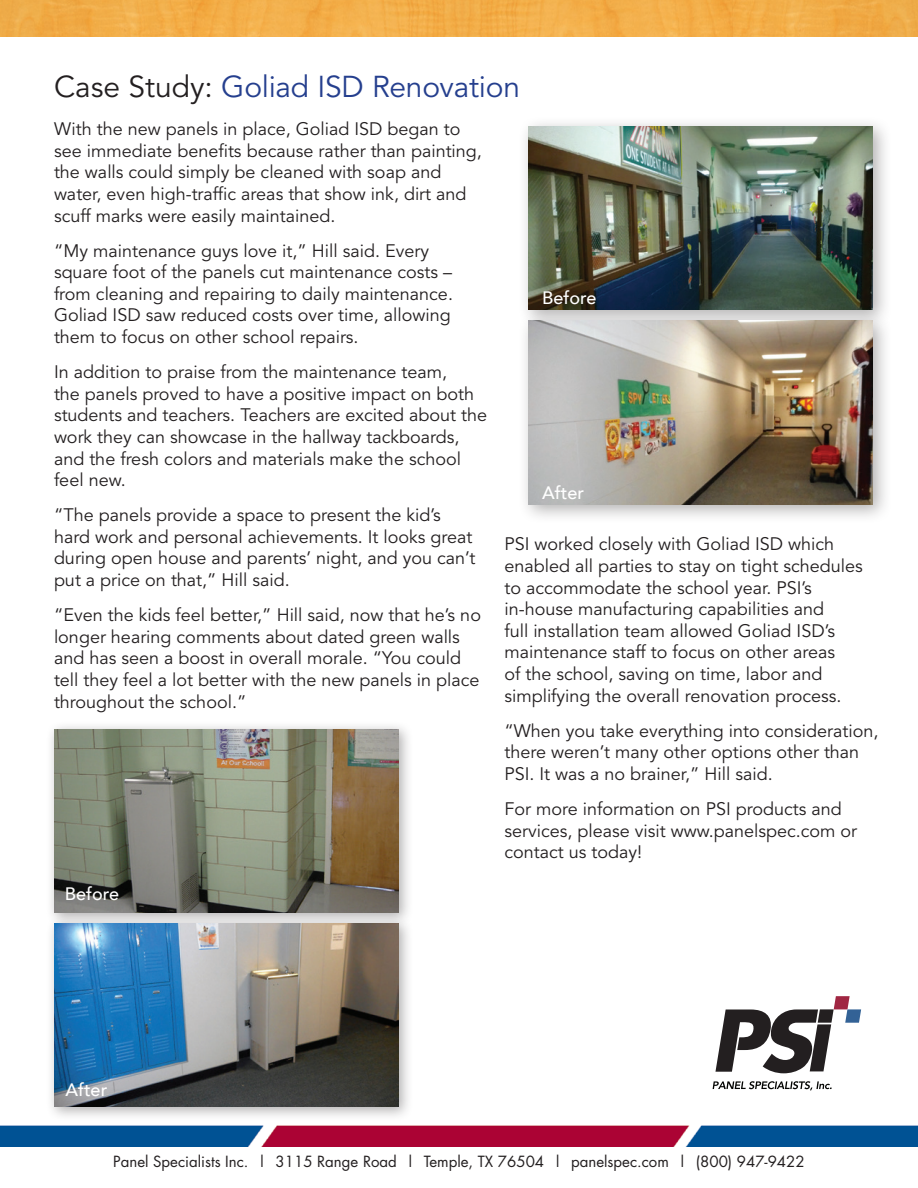
<style>
.page{position:relative;width:918px;height:1188px;background:#fff}
.page>*{position:absolute;margin:0;border:0;box-sizing:border-box;transform-origin:0 0}
.t1{font:30px "Avenir LT Std";letter-spacing:-.005em;color:#253f8e}
.t2{font:18px/21.6px "Avenir LT Std";color:#231f20}
.t3{font:500 18px "Avenir";color:#fff}
.t4{font:15px "Futura";color:#231f20}
.s1{color:#231f20}
</style>
<div class="page">
<img style="left:0;top:1125px;width:918px;height:21px">
<svg style="left:713px;top:1081px;width:119px;height:9px"></svg>
<svg style="left:715px;top:996px;width:146px;height:77px"></svg>
<img style="left:0;top:0;width:918px;height:37px">
<div style="left:518px;top:116px;width:374px;height:214px;background:#231f20;opacity:.35"></div>
<img style="left:528px;top:126px;width:345px;height:184px">
<div style="left:46px;top:721px;width:368px;height:207px;background:#231f20;opacity:.35"></div>
<img style="left:54px;top:729px;width:344px;height:184px">
<div style="left:518px;top:310px;width:374px;height:215px;background:#231f20;opacity:.35"></div>
<img style="left:528px;top:321px;width:345px;height:183px">
<div style="left:46px;top:915px;width:368px;height:207px;background:#231f20;opacity:.35"></div>
<img style="left:54px;top:923px;width:344px;height:184px">
<h1 class="t1" style="left:54px;top:70px;width:468px"><span class="s1">Case Study:</span> Goliad ISD Renovation</h1>
<p class="t2" style="left:54px;top:119px;width:429px">With the new panels in place, Goliad ISD began to see immediate benefits because rather than painting, the walls could simply be cleaned with soap and water, even high-traffic areas that show ink, dirt and scuff marks were easily maintained.</p>
<p class="t2" style="left:54px;top:240px;width:401px">“My maintenance guys love it,” Hill said. Every square foot of the panels cut maintenance costs – from cleaning and repairing to daily maintenance.<br>Goliad ISD saw reduced costs over time, allowing them to focus on other school repairs.</p>
<p class="t2" style="left:54px;top:362px;width:435px">In addition to praise from the maintenance team,<br>the panels proved to have a positive impact on both students and teachers. Teachers are excited about the work they can showcase in the hallway tackboards, and the fresh colors and materials make the school feel new.</p>
<p class="t2" style="left:54px;top:505px;width:423px">“The panels provide a space to present the kid’s hard work and personal achievements. It looks great during open house and parents’ night, and you can’t put a price on that,” Hill said.</p>
<p class="t2" style="left:54px;top:605px;width:429px">“Even the kids feel better,” Hill said, now that he’s no longer hearing comments about dated green walls and has seen a boost in overall morale. “You could tell they feel a lot better with the new panels in place throughout the school.”</p>
<p class="t3" style="left:65px;top:878px;width:56px">Before</p>
<p class="t3" style="left:542px;top:282px;width:56px">Before</p>
<p class="t3" style="left:542px;top:477px;width:43px">After</p>
<p class="t2" style="left:504px;top:534px;width:360px">PSI worked closely with Goliad ISD which enabled all parties to stay on tight schedules to accommodate the school year. PSI’s in-house manufacturing capabilities and<br>full installation team allowed Goliad ISD’s maintenance staff to focus on other areas<br>of the school, saving on time, labor and simplifying the overall renovation process.</p>
<p class="t2" style="left:504px;top:720px;width:376px">“When you take everything into consideration, there weren’t many other options other than<br>PSI. It was a no brainer,” Hill said.</p>
<p class="t2" style="left:504px;top:798px;width:354px">For more information on PSI products and services, please visit www.panelspec.com or contact us today!</p>
<p class="t3" style="left:65px;top:1075px;width:43px">After</p>
<p class="t4" style="left:113px;top:1151px;width:693px">Panel Specialists Inc. | 3115 Range Road | Temple, TX 76504 | panelspec.com | (800) 947-9422</p>
</div>
